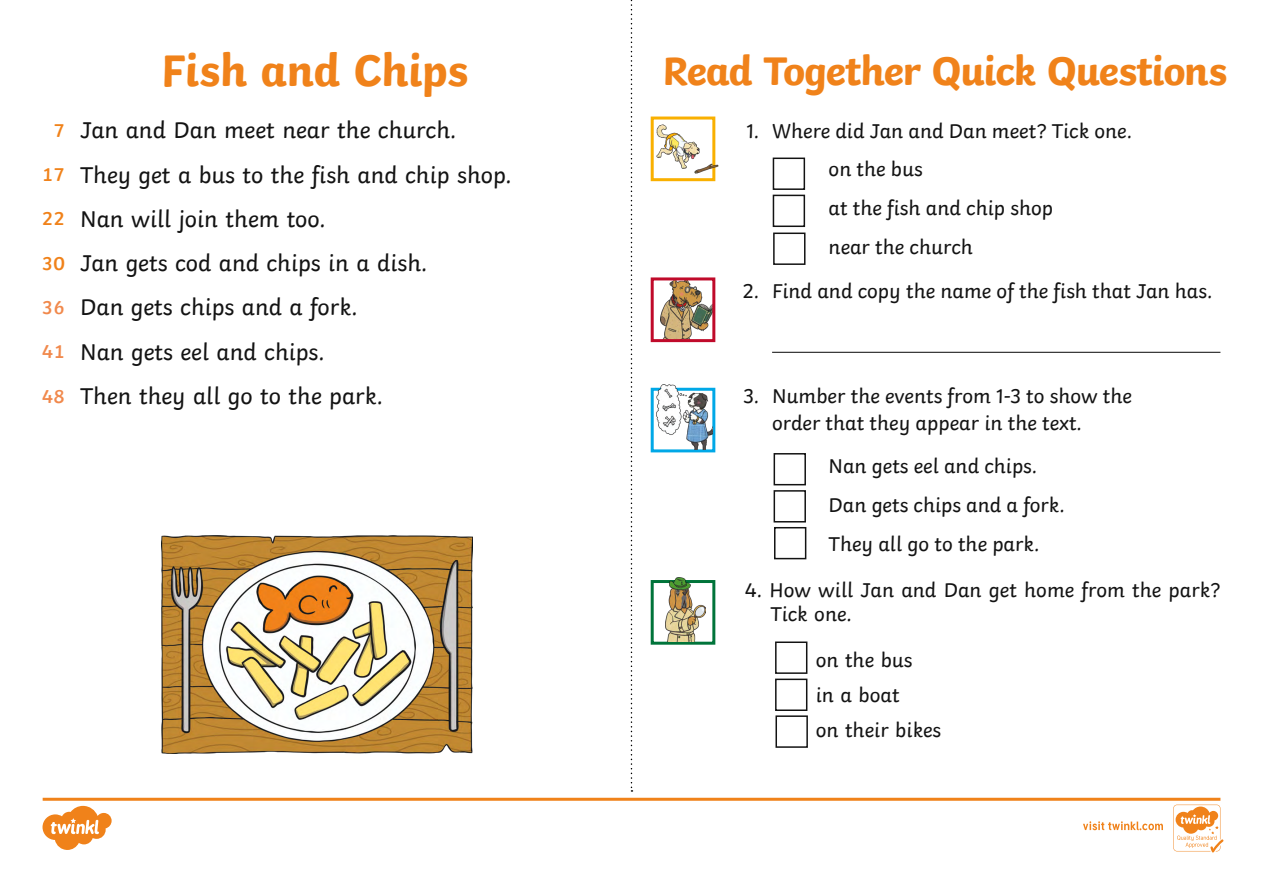
<style>
.page{position:relative;width:1263px;height:893px;background:#fff}
.page>*{position:absolute;margin:0;border:0;box-sizing:border-box;transform-origin:0 0}
.t1{font:700 46.5px "Twinkl";letter-spacing:-.01em;color:#f0821a}
.t2{font:700 42px "Twinkl";letter-spacing:-.03em;color:#f0821a}
.t3{font:24px/44.2px "Twinkl";color:#131313}
.t4{font:21px/39px "Twinkl";color:#131313}
.t5{font:600 19.5px "Twinkl";color:#f0821a}
.t6{font:600 19.5px "Twinkl";color:#f1894c}
</style>
<div class="page">
<hr style="left:772px;top:352px;width:448px;height:1px;background:#131313">
<svg style="left:631px;top:0;width:1px;height:792px"></svg>
<img style="left:660px;top:281px;width:51px;height:57px">
<div style="left:651px;top:277px;width:64px;height:65px;border:3px solid #c00a2a"></div>
<div style="left:651px;top:388px;width:64px;height:64px;background:#fff;border:3px solid #00a8e7"></div>
<img style="left:161px;top:536px;width:311px;height:218px">
<div style="left:773px;top:158px;width:32px;height:32px;border:2px solid #131313"></div>
<div style="left:773px;top:195px;width:32px;height:32px;border:2px solid #131313"></div>
<div style="left:773px;top:233px;width:32px;height:32px;border:2px solid #131313"></div>
<div style="left:773px;top:453px;width:33px;height:32px;border:2px solid #131313"></div>
<div style="left:773px;top:490px;width:33px;height:32px;border:2px solid #131313"></div>
<div style="left:774px;top:527px;width:32px;height:32px;border:2px solid #131313"></div>
<div style="left:775px;top:641px;width:32px;height:33px;border:2px solid #131313"></div>
<div style="left:775px;top:679px;width:32px;height:32px;border:2px solid #131313"></div>
<div style="left:775px;top:715px;width:33px;height:33px;border:2px solid #131313"></div>
<div style="left:651px;top:117px;width:64px;height:64px;background:#fff;border:3px solid #f9b000"></div>
<img style="left:651px;top:122px;width:68px;height:54px">
<div style="left:651px;top:580px;width:64px;height:65px;background:#fff;border:3px solid #00743a"></div>
<img style="left:666px;top:577px;width:40px;height:64px">
<img style="left:656px;top:384px;width:56px;height:65px">
<svg style="left:43px;top:798px;width:1180px;height:54px"></svg>
<p class="t5" style="left:53px;top:115px;width:13px">7</p>
<p class="t5" style="left:42px;top:159px;width:25px">17</p>
<p class="t5" style="left:42px;top:203px;width:25px">22</p>
<p class="t5" style="left:42px;top:248px;width:25px">30</p>
<p class="t6" style="left:42px;top:292px;width:25px">36</p>
<p class="t6" style="left:42px;top:336px;width:25px">41</p>
<p class="t6" style="left:42px;top:380px;width:25px">48</p>
<h1 class="t1" style="left:161px;top:32px;width:309px">Fish and Chips</h1>
<h2 class="t2" style="left:662px;top:36px;width:566px">Read Together Quick Questions</h2>
<p class="t3" style="left:80px;top:106px;width:433px">Jan and Dan meet near the church.<br>They get a bus to the fish and chip shop.<br>Nan will join them too.<br>Jan gets cod and chips in a dish.<br>Dan gets chips and a fork.<br>Nan gets eel and chips.<br>Then they all go to the park.</p>
<p class="t4" style="left:746px;top:109px;width:387px">1. Where did Jan and Dan meet? Tick one.</p>
<p class="t4" style="left:828px;top:148px;width:226px">on the bus<br>at the fish and chip shop near the church</p>
<p class="t4" style="left:743px;top:270px;width:471px">2. Find and copy the name of the fish that Jan has.</p>
<p class="t4" style="left:772px;top:381px;width:361px;line-height:27px;text-indent:-29px">3. Number the events from 1-3 to show the order that they appear in the text.</p>
<p class="t4" style="left:828px;top:444px;width:238px">Nan gets eel and chips.<br>Dan gets chips and a fork.<br>They all go to the park.</p>
<p class="t4" style="left:770px;top:576px;width:451px;line-height:24px;text-indent:-26px">4. How will Jan and Dan get home from the park?<br>Tick one.</p>
<p class="t4" style="left:816px;top:640px;width:127px;line-height:35.2px">on the bus<br>in a boat<br>on their bikes</p>
</div>
